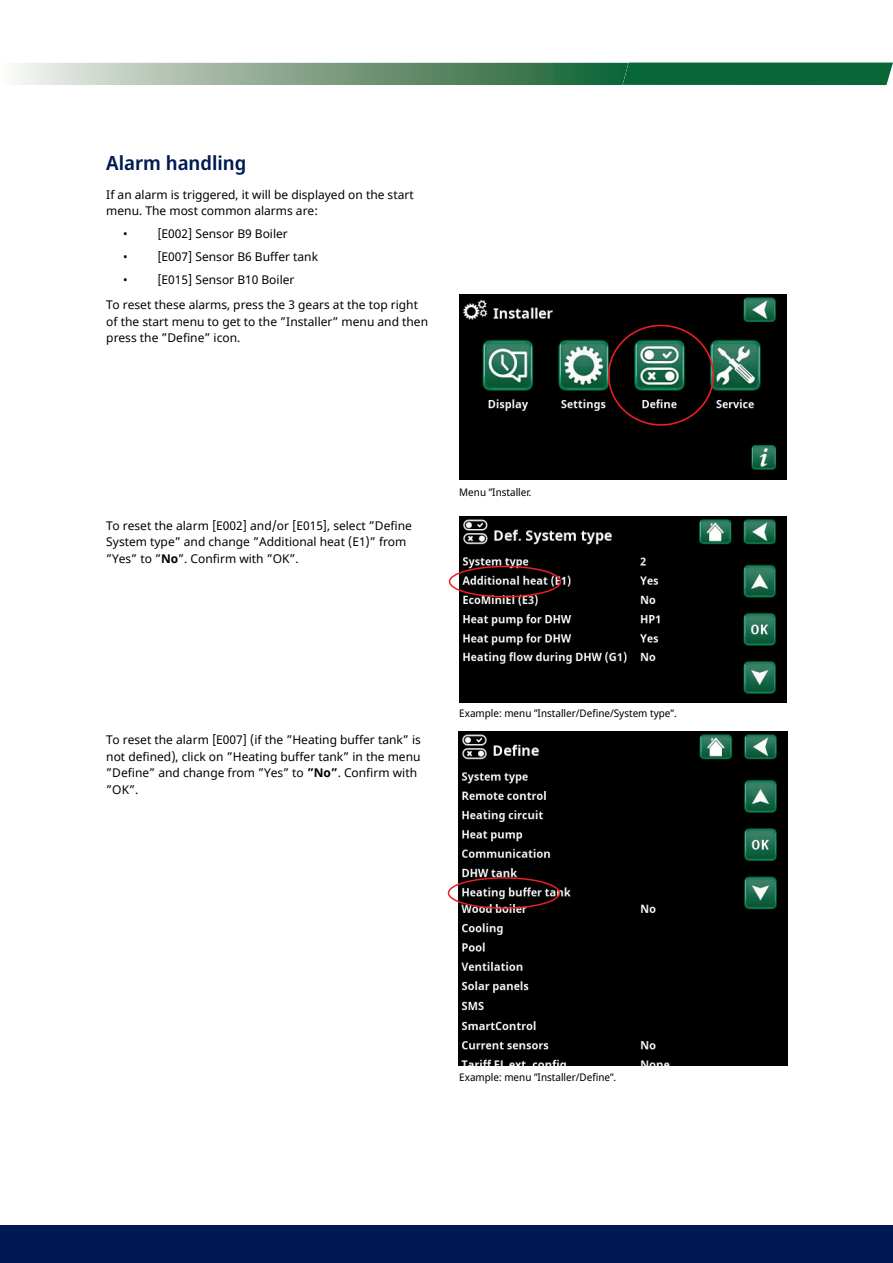
<style>
.page{position:relative;width:893px;height:1263px;background:#fff}
.page>*{position:absolute;margin:0;border:0;box-sizing:border-box;transform-origin:0 0}
.t1{font:19.5px "Noto Sans Display";color:#001954}
.t2{font:12px/16.5px "Noto Sans";color:#000001}
.t3{font:10.5px "Noto Sans Display";color:#000001}
.s1{font-weight:700}
</style>
<div class="page">
<div style="left:0;top:1225px;width:893px;height:38px;background:#001954"></div>
<img style="left:458px;top:731px;width:330px;height:334px">
<div style="left:448px;top:877px;width:112px;height:32px;border:2px solid #ee1d23;border-radius:50%"></div>
<svg style="left:15px;top:63px;width:878px;height:22px;background:#5d9170"></svg>
<img style="left:459px;top:517px;width:328px;height:185px">
<div style="left:449px;top:566px;width:112px;height:31px;border:2px solid #ee1d23;border-radius:50%"></div>
<img style="left:459px;top:294px;width:328px;height:186px">
<div style="left:608px;top:325px;width:106px;height:101px;border:2px solid #ee1d23;border-radius:50%"></div>
<h1 class="t1" style="left:106px;top:155px;width:141px">Alarm handling</h1>
<p class="t2" style="left:106px;top:187px;width:309px">If an alarm is triggered, it will be displayed on the start menu. The most common alarms are:</p>
<p class="t2" style="left:123px;top:226px;width:6px">ï</p>
<p class="t2" style="left:157px;top:226px;width:132px">[E002] Sensor B9 Boiler</p>
<p class="t2" style="left:123px;top:249px;width:6px">ï</p>
<p class="t2" style="left:157px;top:249px;width:162px">[E007] Sensor B6 Buffer tank</p>
<p class="t2" style="left:123px;top:272px;width:6px">ï</p>
<p class="t2" style="left:106px;top:268px;width:313px;line-height:25px;text-indent:51px">[E015] Sensor B10 Boiler<br>To reset these alarms, press the 3 gears at the top right</p>
<p class="t2" style="left:106px;top:314px;width:323px">of the start menu to get to the ”Installer” menu and then press the ”Define” icon.</p>
<p class="t2" style="left:106px;top:517px;width:307px">To reset the alarm [E002] and/or [E015], select ”Define<br>System type” and change ”Additional heat (E1)” from ”Yes” to ”<span class="s1">No</span>”. Confirm with ”OK”.</p>
<p class="t3" style="left:459px;top:485px;width:74px">Menu ”Installer.</p>
<p class="t2" style="left:106px;top:732px;width:316px">To reset the alarm [E007] (if the ”Heating buffer tank” is not defined), click on ”Heating buffer tank” in the menu ”Define” and change from ”Yes” to <span class="s1">”No”</span>. Confirm with ”OK”.</p>
<p class="t3" style="left:459px;top:706px;width:219px">Example: menu ”Installer/Define/System type”.</p>
<p class="t3" style="left:459px;top:1069px;width:159px">Example: menu ”Installer/Define”.</p>
</div>
